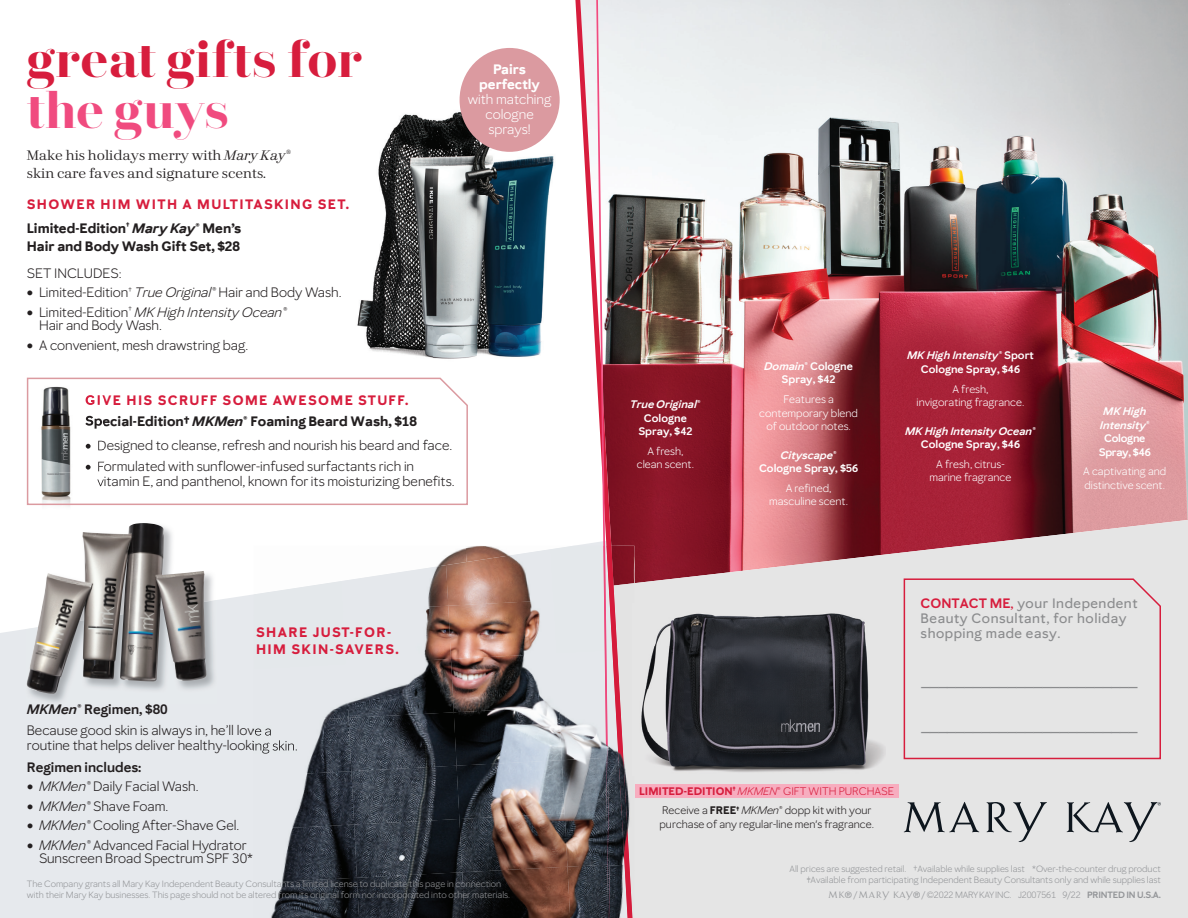
<style>
.page{position:relative;width:1188px;height:918px;background:#fff}
.page>*{position:absolute;margin:0;border:0;box-sizing:border-box;transform-origin:0 0}
.t1{font:700 49.5px "Mary Kay Serif 100";color:#d71d3d}
.t2{font:700 49.5px "Mary Kay Serif 100";color:#f04b7f}
.t3{font:15.6px "Arial";color:#8b8c8e}
.t4{font:13.5px/13.5px "Mary Kay Sans";color:#231f20}
.t5{font:700 13.5px/20.7px "Mary Kay Sans";color:#231f20}
.t6{font:700 13.5px/23.7px "Mary Kay Sans";letter-spacing:.1em;color:#d71d3d}
.t7{font:500 13.5px/15px "Mary Kay Sans";letter-spacing:.04em;color:#8b8c8e}
.t8{font:13.5px/17.5px "Mary Kay Serif 000";color:#231f20}
.t9{font:13.5px/15px "Mary Kay Sans";color:#fff;text-align:center}
.t10{font:600 13.5px "Mary Kay Sans";color:#231f20}
.t11{font:700 13.5px/15px "Mary Kay Sans";color:#fff;text-align:center}
.t12{font:10.8px/13.5px "Mary Kay Sans";color:#fff;text-align:center}
.t13{font:10.8px/19.6px "Mary Kay Sans";color:#231f20;text-align:center}
.t14{font:600 10.8px/13.5px "Mary Kay Sans";color:#fff;text-align:center}
.t15{font:italic 600 10.8px/13.5px "Mary Kay Sans";color:#fff;text-align:center}
.t16{font:600 10.8px/13.5px "Mary Kay Sans";letter-spacing:-.025em;color:#fff;text-align:center}
.t17{font:9px/10.8px "Mary Kay Sans";color:#939598;text-align:right}
.t18{font:9px "Mary Kay Sans";letter-spacing:-.02em;color:#939598}
.s1{font-style:italic}
.s2{color:#231f20}
.s3{font-style:italic;color:#231f20}
.s4{color:#d71d3d}
.s5{font-weight:600;font-style:italic}
.s6{font-weight:600}
.s7{font-weight:700;color:#d71d3d}
.s8{font-style:italic;color:#d71d3d}
.s9{font-weight:700}
.s10{font-weight:600;color:#d71d3d}
</style>
<div class="page">
<svg style="left:0;top:545px;width:575px;height:373px;background:#e7eaee"></svg>
<img style="left:633px;top:0;width:555px;height:520px">
<img style="left:26px;top:523px;width:191px;height:77px">
<img style="left:26px;top:600px;width:191px;height:105px">
<img style="left:27px;top:524px;width:179px;height:170px">
<img style="left:357px;top:102px;width:203px;height:257px">
<svg style="left:633px;top:520px;width:555px;height:398px;background:#dbcbcd"></svg>
<div style="left:635px;top:784px;width:263px;height:13px;background:#f7adbf"></div>
<img style="left:634px;top:603px;width:252px;height:172px">
<svg style="left:904px;top:802px;width:75px;height:30px;background:#b2b4b6"></svg>
<svg style="left:986px;top:802px;width:61px;height:40px;background:#bdbec0"></svg>
<svg style="left:1067px;top:802px;width:94px;height:40px;background:#c0c2c3"></svg>
<div style="left:903px;top:577px;width:259px;height:183px;background:#e5e5e5"></div>
<div style="left:460px;top:48px;width:100px;height:104px;background:#db9aa0;border-radius:50%"></div>
<svg style="left:26px;top:377px;width:442px;height:129px"></svg>
<svg style="left:575px;top:0;width:58px;height:546px"></svg>
<svg style="left:596px;top:0;width:14px;height:546px"></svg>
<img style="left:632px;top:546px;width:2px;height:37px">
<img style="left:632px;top:583px;width:2px;height:287px">
<img style="left:632px;top:870px;width:2px;height:48px">
<img style="left:570px;top:867px;width:33px;height:51px">
<img style="left:254px;top:546px;width:104px;height:35px">
<img style="left:358px;top:546px;width:108px;height:19px">
<img style="left:466px;top:546px;width:85px;height:3px">
<img style="left:254px;top:581px;width:87px;height:30px">
<img style="left:341px;top:565px;width:105px;height:46px">
<img style="left:446px;top:549px;width:105px;height:57px">
<div style="left:551px;top:546px;width:52px;height:105px;background:#e4e8eb"></div>
<div style="left:254px;top:611px;width:89px;height:53px;background:#e4e8eb"></div>
<img style="left:343px;top:606px;width:105px;height:58px">
<img style="left:448px;top:600px;width:108px;height:59px">
<div style="left:254px;top:664px;width:92px;height:54px;background:#e5e8ec"></div>
<img style="left:346px;top:659px;width:105px;height:59px">
<img style="left:451px;top:653px;width:105px;height:59px">
<img style="left:556px;top:651px;width:47px;height:107px">
<img style="left:254px;top:718px;width:94px;height:53px">
<img style="left:348px;top:712px;width:106px;height:59px">
<img style="left:454px;top:707px;width:108px;height:59px">
<img style="left:254px;top:771px;width:97px;height:53px">
<img style="left:351px;top:766px;width:106px;height:58px">
<img style="left:457px;top:760px;width:105px;height:59px">
<img style="left:562px;top:758px;width:41px;height:109px">
<img style="left:254px;top:824px;width:100px;height:54px">
<img style="left:354px;top:819px;width:105px;height:59px">
<img style="left:459px;top:813px;width:109px;height:59px">
<img style="left:254px;top:878px;width:103px;height:40px">
<img style="left:357px;top:872px;width:105px;height:46px">
<img style="left:462px;top:867px;width:108px;height:51px">
<img style="left:254px;top:725px;width:18px;height:14px">
<img style="left:254px;top:740px;width:44px;height:14px">
<img style="left:610px;top:546px;width:22px;height:372px">
<img style="left:603px;top:546px;width:7px;height:372px">
<h1 class="t1" style="left:27px;top:27px;width:337px">great gifts for</h1>
<h1 class="t2" style="left:27px;top:78px;width:204px">the guys</h1>
<p class="t8" style="left:27px;top:147px;width:266px">Make his holidays merry with <span class="s1">Mary Kay</span>® skin care faves and signature scents.</p>
<p class="t6" style="left:27px;top:193px;width:324px">SHOWER HIM WITH A MULTITASKING SET.<br><span class="s2">Limited-Edition</span><sup>†</sup> <span class="s3">Mary Kay®</span> <span class="s2">Men’s</span></p>
<p class="t5" style="left:27px;top:235px;width:215px">Hair and Body Wash Gift Set, $28</p>
<p class="t4" style="left:27px;top:266px;width:96px">SET INCLUDES:</p>
<p class="t4" style="left:27px;top:286px;width:316px">• Limited-Edition<sup>†</sup> <span class="s1">True Original®</span> Hair and Body Wash.</p>
<p class="t4" style="left:39px;top:305px;width:249px;text-indent:-12px">• Limited-Edition<sup>†</sup> <span class="s1">MK High Intensity Ocean®<br></span>Hair and Body Wash.</p>
<p class="t4" style="left:27px;top:338px;width:223px">• A convenient, mesh drawstring bag.</p>
<p class="t11" style="left:479px;top:61px;width:62px">Pairs perfectly</p>
<p class="t9" style="left:468px;top:91px;width:85px">with matching cologne sprays!</p>
<p class="t5" style="left:85px;top:390px;width:334px"><span class="s4">GIVE HIS SCRUFF SOME AWESOME STUFF.<br></span>Special-Edition† <span class="s1">MKMen</span>® Foaming Beard Wash, $18</p>
<p class="t4" style="left:85px;top:439px;width:369px">• Designed to cleanse, refresh and nourish his beard and face.</p>
<p class="t4" style="left:97px;top:459px;width:359px;line-height:14.9px;text-indent:-12px">• Formulated with sunflower-infused surfactants rich in vitamin E, and panthenol, known for its moisturizing benefits.</p>
<p class="t6" style="left:256px;top:623px;width:144px;line-height:17.5px">SHARE JUST-FOR-<br>HIM SKIN-SAVERS.</p>
<p class="t4" style="left:27px;top:699px;width:246px;line-height:21.1px"><span class="s5">MKMen®</span> <span class="s6">Regimen, $80<br></span>Because good skin is always in, he’ll love a</p>
<p class="t4" style="left:27px;top:739px;width:272px">routine that helps deliver healthy-looking skin.</p>
<p class="t10" style="left:27px;top:759px;width:116px">Regimen includes:</p>
<p class="t4" style="left:27px;top:780px;width:173px"><span class="s1">• MKMen®</span> Daily Facial Wash.</p>
<p class="t4" style="left:27px;top:799px;width:143px"><span class="s1">• MKMen®</span> Shave Foam.</p>
<p class="t4" style="left:27px;top:819px;width:214px"><span class="s1">• MKMen®</span> Cooling After-Shave Gel.</p>
<p class="t4" style="left:39px;top:838px;width:216px;text-indent:-12px"><span class="s1">• MKMen®</span> Advanced Facial Hydrator<br>Sunscreen Broad Spectrum SPF 30*</p>
<p class="t17" style="left:27px;top:879px;width:485px;text-align:left">The Company grants all Mary Kay Independent Beauty Consultants a limited license to duplicate this page in connection with their Mary Kay businesses. This page should not be altered from its original form nor incorporated into other materials.</p>
<p class="t15" style="left:630px;top:398px;width:72px">True Original®</p>
<p class="t14" style="left:638px;top:411px;width:56px">Cologne<br>Spray, $42</p>
<p class="t12" style="left:637px;top:444px;width:59px">A fresh, clean scent.</p>
<p class="t14" style="left:764px;top:359px;width:90px"><span class="s1">Domain®</span> Cologne<br>Spray, $42</p>
<p class="t12" style="left:759px;top:392px;width:100px">Features a contemporary blend of outdoor notes.</p>
<p class="t15" style="left:781px;top:448px;width:57px">Cityscape®</p>
<p class="t14" style="left:759px;top:462px;width:101px">Cologne Spray, $56</p>
<p class="t12" style="left:769px;top:481px;width:80px">A refined, masculine scent.</p>
<p class="t14" style="left:907px;top:349px;width:128px"><span class="s1">MK High Intensity®</span> Sport<br>Cologne Spray, $46</p>
<p class="t12" style="left:917px;top:382px;width:109px">A fresh,<br>invigorating fragrance.</p>
<p class="t15" style="left:905px;top:424px;width:132px">MK High Intensity Ocean®</p>
<p class="t14" style="left:921px;top:438px;width:101px">Cologne Spray, $46</p>
<p class="t12" style="left:929px;top:457px;width:83px">A fresh, citrus&shy;marine fragrance</p>
<p class="t15" style="left:1100px;top:404px;width:51px">MK High<br>Intensity®</p>
<p class="t16" style="left:1099px;top:432px;width:54px">Cologne<br>Spray, $46</p>
<p class="t12" style="left:1083px;top:465px;width:85px;text-align:left">A captivating and distinctive scent.</p>
<p class="t13" style="left:639px;top:781px;width:257px"><span class="s7">LIMITED-EDITION</span><sup>‡</sup> <span class="s8">MKMEN</span><span class="s4">® GIFT WITH PURCHASE<br></span>Receive a <span class="s9">FREE</span><sup>‡</sup> <span class="s1">MKMen</span>® dopp kit with your</p>
<p class="t13" style="left:660px;top:814px;width:216px">purchase of any regular-line men's fragrance.</p>
<p class="t7" style="left:921px;top:596px;width:219px"><span class="s10">CONTACT ME</span><span class="s4">,</span> your Independent<br>Beauty Consultant, for holiday shopping made easy.</p>
<p class="t3" style="left:921px;top:669px;width:218px">_________________________</p>
<p class="t3" style="left:921px;top:714px;width:218px">_________________________</p>
<p class="t17" style="left:790px;top:863px;width:373px">All prices are suggested retail. †Available while supplies last *Over-the-counter drug product ‡Available from participating Independent Beauty Consultants only and while supplies last</p>
<p class="t18" style="left:829px;top:889px;width:334px">π / µ / ©2022 MARY KAY INC. J2007561 9/22 <span class="s6">PRINTED IN U.S.A.</span></p>
</div>
